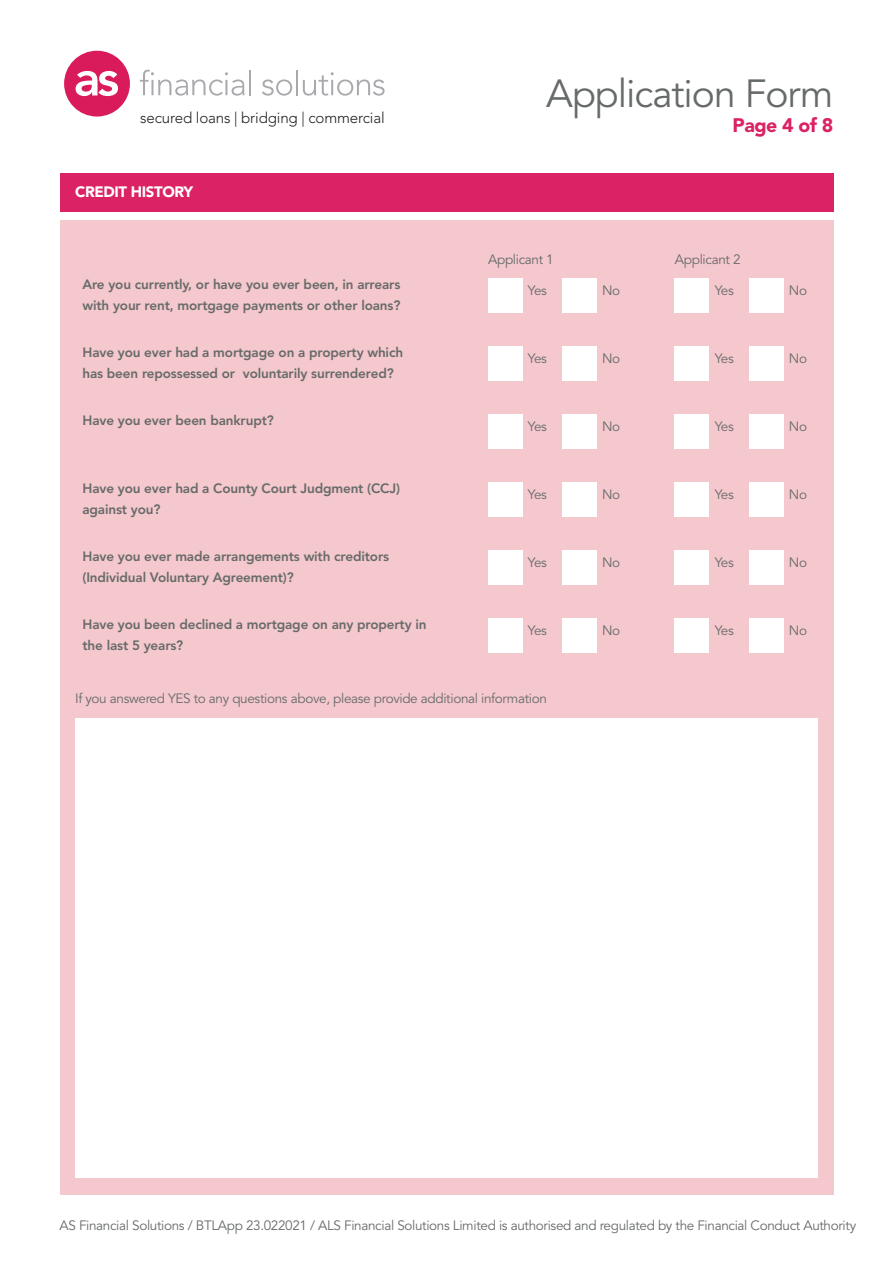
<style>
.page{position:relative;width:893px;height:1263px;background:#fff}
.page>*{position:absolute;margin:0;border:0;box-sizing:border-box;transform-origin:0 0}
.t1{font:39px "Avenir LT Std";letter-spacing:-.025em;color:#676a6a}
.t2{font:900 19.5px "Avenir LT Std";letter-spacing:-.025em;color:#db2265}
.t3{font:300 15.15px "Avenir LT Std";letter-spacing:-.01em;color:#231f20}
.t4{font:900 15px "Avenir LT Std";letter-spacing:-.025em;color:#fff}
.t5{font:800 13.5px/21px "Avenir LT Std";letter-spacing:-.01em;color:#676a6a}
.t6{font:13.5px "Avenir LT Std";letter-spacing:-.025em;color:#676a6a}
</style>
<div class="page">
<div style="left:60px;top:173px;width:773px;height:38px;background:#db2265"></div>
<div style="left:60px;top:220px;width:773px;height:975px;background:#f4c8cc"></div>
<div style="left:488px;top:278px;width:34px;height:34px;background:#fff"></div>
<div style="left:488px;top:346px;width:34px;height:34px;background:#fff"></div>
<div style="left:488px;top:414px;width:34px;height:34px;background:#fff"></div>
<div style="left:488px;top:482px;width:34px;height:34px;background:#fff"></div>
<div style="left:488px;top:550px;width:34px;height:34px;background:#fff"></div>
<div style="left:488px;top:618px;width:34px;height:34px;background:#fff"></div>
<div style="left:562px;top:278px;width:34px;height:34px;background:#fff"></div>
<div style="left:562px;top:346px;width:34px;height:34px;background:#fff"></div>
<div style="left:562px;top:414px;width:34px;height:34px;background:#fff"></div>
<div style="left:562px;top:482px;width:34px;height:34px;background:#fff"></div>
<div style="left:562px;top:550px;width:34px;height:34px;background:#fff"></div>
<div style="left:562px;top:618px;width:34px;height:34px;background:#fff"></div>
<div style="left:675px;top:278px;width:34px;height:34px;background:#fff"></div>
<div style="left:675px;top:346px;width:34px;height:34px;background:#fff"></div>
<div style="left:675px;top:414px;width:34px;height:34px;background:#fff"></div>
<div style="left:675px;top:482px;width:34px;height:34px;background:#fff"></div>
<div style="left:675px;top:550px;width:34px;height:34px;background:#fff"></div>
<div style="left:675px;top:618px;width:34px;height:34px;background:#fff"></div>
<div style="left:749px;top:278px;width:34px;height:34px;background:#fff"></div>
<div style="left:749px;top:346px;width:34px;height:34px;background:#fff"></div>
<div style="left:749px;top:414px;width:34px;height:34px;background:#fff"></div>
<div style="left:749px;top:482px;width:34px;height:34px;background:#fff"></div>
<div style="left:749px;top:550px;width:34px;height:34px;background:#fff"></div>
<div style="left:749px;top:618px;width:34px;height:34px;background:#fff"></div>
<div style="left:75px;top:719px;width:743px;height:459px;background:#fff"></div>
<div style="left:64px;top:51px;width:66px;height:66px;background:#d91a5b;border-radius:50%"></div>
<svg style="left:140px;top:70px;width:104px;height:26px"></svg>
<hr style="left:249px;top:70px;width:2px;height:25px;background:#a8a9ad">
<svg style="left:262px;top:79px;width:30px;height:17px"></svg>
<hr style="left:296px;top:70px;width:2px;height:25px;background:#a8a9ad">
<svg style="left:303px;top:72px;width:82px;height:24px"></svg>
<svg style="left:76px;top:71px;width:42px;height:25px"></svg>
<p class="t3" style="left:140px;top:109px;width:246px">secured loans | bridging | commercial</p>
<p class="t4" style="left:75px;top:183px;width:120px">CREDIT HISTORY</p>
<p class="t5" style="left:82px;top:274px;width:319px">Are you currently, or have you ever been, in arrears with your rent, mortgage payments or other loans?</p>
<p class="t5" style="left:82px;top:342px;width:322px">Have you ever had a mortgage on a property which has been repossessed or voluntarily surrendered?</p>
<p class="t5" style="left:82px;top:410px;width:193px">Have you ever been bankrupt?</p>
<p class="t5" style="left:82px;top:478px;width:319px">Have you ever had a County Court Judgment (CCJ) against you?</p>
<p class="t5" style="left:82px;top:546px;width:308px">Have you ever made arrangements with creditors (Individual Voluntary Agreement)?</p>
<p class="t5" style="left:82px;top:614px;width:346px">Have you been declined a mortgage on any property in the last 5 years?</p>
<p class="t1" style="left:546px;top:71px;width:289px">Application Form</p>
<p class="t2" style="left:733px;top:114px;width:102px">Page 4 of 8</p>
<p class="t6" style="left:488px;top:251px;width:67px">Applicant 1</p>
<p class="t6" style="left:675px;top:251px;width:67px">Applicant 2</p>
<p class="t6" style="left:528px;top:283px;width:21px">Yes</p>
<p class="t6" style="left:602px;top:283px;width:20px">No</p>
<p class="t6" style="left:715px;top:283px;width:21px">Yes</p>
<p class="t6" style="left:789px;top:283px;width:20px">No</p>
<p class="t6" style="left:528px;top:351px;width:21px">Yes</p>
<p class="t6" style="left:602px;top:351px;width:20px">No</p>
<p class="t6" style="left:715px;top:351px;width:21px">Yes</p>
<p class="t6" style="left:789px;top:351px;width:20px">No</p>
<p class="t6" style="left:528px;top:419px;width:21px">Yes</p>
<p class="t6" style="left:602px;top:419px;width:20px">No</p>
<p class="t6" style="left:715px;top:419px;width:21px">Yes</p>
<p class="t6" style="left:789px;top:419px;width:20px">No</p>
<p class="t6" style="left:528px;top:487px;width:21px">Yes</p>
<p class="t6" style="left:602px;top:487px;width:20px">No</p>
<p class="t6" style="left:715px;top:487px;width:21px">Yes</p>
<p class="t6" style="left:789px;top:487px;width:20px">No</p>
<p class="t6" style="left:528px;top:555px;width:21px">Yes</p>
<p class="t6" style="left:602px;top:555px;width:20px">No</p>
<p class="t6" style="left:715px;top:555px;width:21px">Yes</p>
<p class="t6" style="left:789px;top:555px;width:20px">No</p>
<p class="t6" style="left:528px;top:623px;width:21px">Yes</p>
<p class="t6" style="left:602px;top:623px;width:20px">No</p>
<p class="t6" style="left:715px;top:623px;width:21px">Yes</p>
<p class="t6" style="left:789px;top:623px;width:20px">No</p>
<p class="t6" style="left:75px;top:691px;width:473px">If you answered YES to any questions above, please provide additional information</p>
<p class="t6" style="left:60px;top:1217px;width:798px">AS Financial Solutions / BTLApp 23.022021 / ALS Financial Solutions Limited is authorised and regulated by the Financial Conduct Authority</p>
</div>
